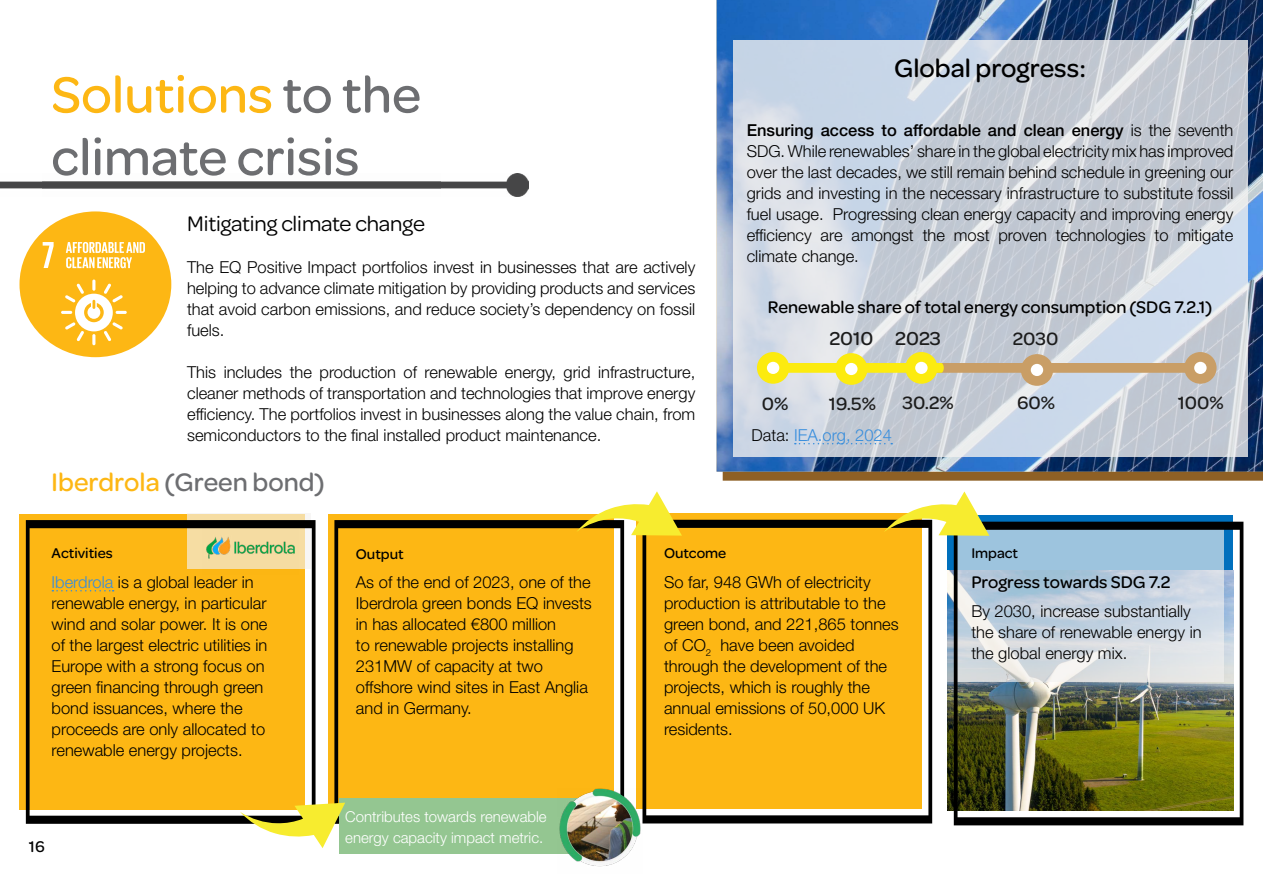
<style>
.page{position:relative;width:1263px;height:893px;background:#fff}
.page>*{position:absolute;margin:0;border:0;box-sizing:border-box;transform-origin:0 0}
.t1{font:500 54px/62.6px "Omnes";color:#6d6e71}
.t2{font:500 27px "Omnes";color:#6d6e71}
.t3{font:500 27px "Omnes";color:#000}
.t4{font:22.5px "Omnes VF";letter-spacing:-.005em;color:#000}
.t5{font:500 19.95px "Omnes";color:#1c1c1c}
.t6{font:500 19.05px "Omnes";color:#1c1c1c}
.t7{font:500 18px "Omnes";color:#000}
.t8{font:300 16.5px/21px "Helvetica Neue LT Std";color:#000}
.t9{font:300 16.5px "Helvetica Neue LT Std";color:#368ddd}
.t10{font:500 16.5px "Omnes";color:#000}
.t11{font:300 15px/21px "Helvetica Neue LT Std";color:#fff}
.t12{font:500 15px "Omnes";color:#000}
.s1{color:#fdb714}
.s2{font-weight:500}
.s3{color:#000}
.s4{color:#368ddd}
</style>
<div class="page">
<img style="left:716px;top:0;width:547px;height:472px">
<svg style="left:733px;top:40px;width:515px;height:417px;background:#cbd2dc"></svg>
<div style="left:20px;top:514px;width:285px;height:295px;background:#fdb714"></div>
<div style="left:328px;top:514px;width:286px;height:295px;background:#fdb714"></div>
<svg style="left:334px;top:520px;width:290px;height:283px"></svg>
<div style="left:636px;top:513px;width:286px;height:296px;background:#fdb714"></div>
<svg style="left:642px;top:520px;width:290px;height:303px"></svg>
<svg style="left:947px;top:515px;width:286px;height:55px;background:#006ab4"></svg>
<img style="left:947px;top:570px;width:7px;height:241px">
<img style="left:954px;top:522px;width:289px;height:303px">
<img style="left:440px;top:174px;width:88px;height:23px">
<img style="left:0;top:181px;width:440px;height:8px">
<div style="left:187px;top:513px;width:123px;height:56px;background:#f6dda3"></div>
<svg style="left:26px;top:520px;width:289px;height:304px"></svg>
<div style="left:339px;top:798px;width:285px;height:56px;background:#94c691"></div>
<div style="left:20px;top:211px;width:151px;height:146px;background:#fdb714;border-radius:50%"></div>
<svg style="left:43px;top:242px;width:11px;height:26px"></svg>
<svg style="left:61px;top:279px;width:66px;height:66px"></svg>
<svg style="left:66px;top:242px;width:79px;height:26px"></svg>
<svg style="left:576px;top:491px;width:106px;height:45px"></svg>
<svg style="left:240px;top:803px;width:105px;height:45px"></svg>
<svg style="left:884px;top:491px;width:105px;height:45px"></svg>
<svg style="left:795px;top:443px;width:97px;height:1px"></svg>
<img style="left:203px;top:521px;width:96px;height:54px">
<img style="left:557px;top:788px;width:84px;height:79px">
<svg style="left:757px;top:352px;width:459px;height:34px;background:#d6ce9e"></svg>
<h1 class="t1" style="left:51px;top:60px;width:371px"><span class="s1">Solutions</span> to the climate crisis</h1>
<h3 class="t4" style="left:187px;top:208px;width:239px">Mitigating climate change</h3>
<p class="t8" style="left:187px;top:256px;width:510px;text-align:justify">The EQ Positive Impact portfolios invest in businesses that are actively helping to advance climate mitigation by providing products and services that avoid carbon emissions, and reduce society’s dependency on fossil fuels.</p>
<p class="t8" style="left:187px;top:361px;width:510px;text-align:justify">This includes the production of renewable energy, grid infrastructure, cleaner methods of transportation and technologies that improve energy efficiency. The portfolios invest in businesses along the value chain, from semiconductors to the final installed product maintenance.</p>
<h2 class="t2" style="left:51px;top:463px;width:275px"><span class="s1">Iberdrola</span> (Green bond)</h2>
<h2 class="t3" style="left:894px;top:50px;width:193px">Global progress:</h2>
<p class="t8" style="left:747px;top:120px;width:488px;text-align:justify"><span class="s2">Ensuring access to affordable and clean energy</span> is the seventh SDG. While renewables’ share in the global electricity mix has improved over the last decades, we still remain behind schedule in greening our grids and investing in the necessary infrastructure to substitute fossil fuel usage. Progressing clean energy capacity and improving energy efficiency are amongst the most proven technologies to mitigate climate change.</p>
<p class="t7" style="left:768px;top:294px;width:446px">Renewable share of total energy consumption (SDG 7.2.1)</p>
<p class="t5" style="left:829px;top:325px;width:113px">2010 2023</p>
<p class="t6" style="left:1013px;top:326px;width:47px">2030</p>
<p class="t6" style="left:762px;top:390px;width:28px">0%</p>
<p class="t6" style="left:1017px;top:390px;width:39px">60%</p>
<p class="t6" style="left:1178px;top:390px;width:47px">100%</p>
<p class="t6" style="left:829px;top:390px;width:49px">19.5%</p>
<p class="t6" style="left:902px;top:390px;width:53px">30.2%</p>
<p class="t9" style="left:752px;top:425px;width:142px"><span class="s3">Data:</span> IEA.org, 2024</p>
<p class="t12" style="left:52px;top:543px;width:63px">Activities</p>
<p class="t8" style="left:52px;top:571px;width:217px"><span class="s4">Iberdrola</span> is a global leader in renewable energy, in particular wind and solar power. It is one of the largest electric utilities in<br>Europe with a strong focus on green financing through green bond issuances, where the proceeds are only allocated to renewable energy projects.</p>
<p class="t10" style="left:29px;top:835px;width:17px">16</p>
<p class="t12" style="left:356px;top:543px;width:49px">Output</p>
<p class="t8" style="left:356px;top:571px;width:237px">As of the end of 2023, one of the<br>Iberdrola green bonds EQ invests in has allocated €800 million<br>to renewable projects installing<br>231MW of capacity at two offshore wind sites in East Anglia and in Germany.</p>
<p class="t11" style="left:345px;top:805px;width:203px">Contributes towards renewable energy capacity impact metric.</p>
<p class="t12" style="left:664px;top:543px;width:64px">Outcome</p>
<p class="t8" style="left:664px;top:571px;width:236px">So far, 948 GWh of electricity production is attributable to the green bond, and 221,865 tonnes of CO<sub>2</sub> have been avoided through the development of the projects, which is roughly the annual emissions of 50,000 UK residents.</p>
<p class="t12" style="left:971px;top:543px;width:48px">Impact</p>
<p class="t7" style="left:971px;top:569px;width:201px">Progress towards SDG 7.2</p>
<p class="t8" style="left:971px;top:601px;width:232px">By 2030, increase substantially the share of renewable energy in the global energy mix.</p>
</div>
